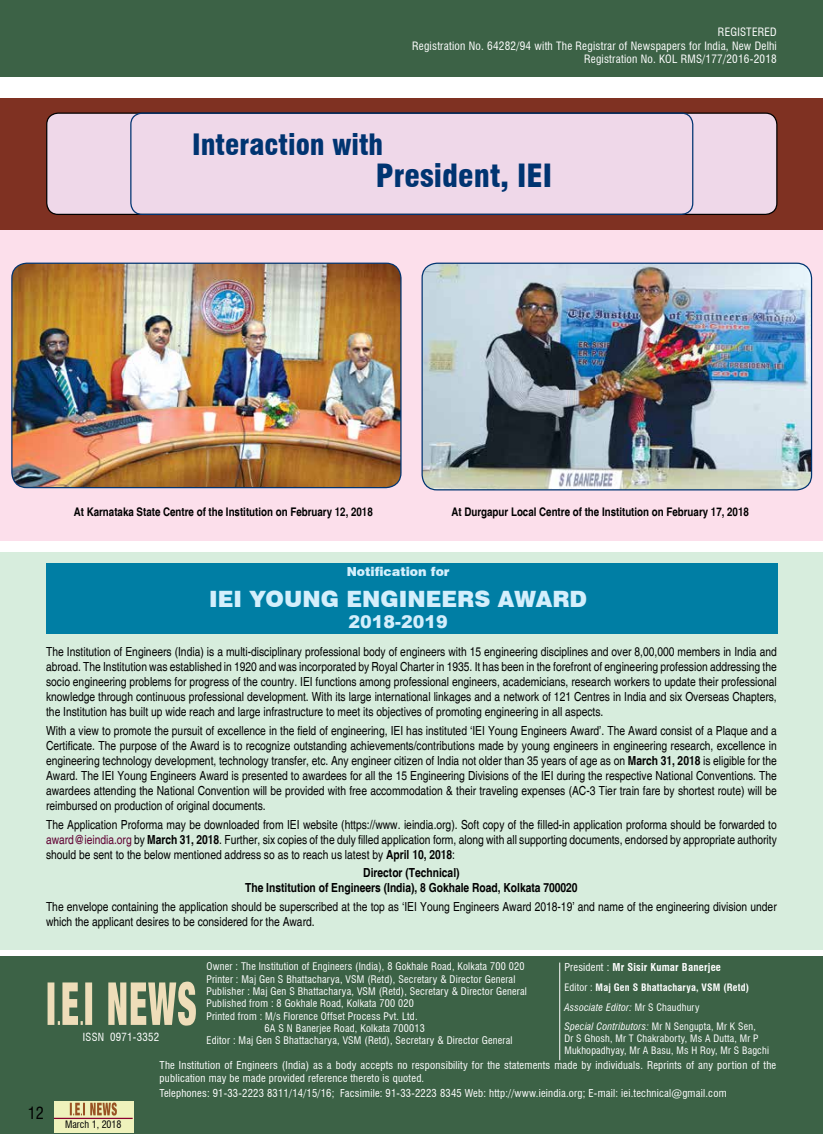
<style>
.page{position:relative;width:823px;height:1134px;background:#fff}
.page>*{position:absolute;margin:0;border:0;box-sizing:border-box;transform-origin:0 0}
.t1{font:900 condensed 31.25px "Swiss 721 BT";color:#003471}
.t2{font:900 condensed 28.75px "Swiss 721 BT";color:#003471}
.t3{font:900 22.5px "Swiss 721 BT";color:#d4effc}
.t4{font:900 17.5px "Arial";color:#d4effc}
.t5{font:condensed 16.25px "Swiss 721 BT";color:#000}
.t6{font:condensed 12.5px/15px "Helvetica";color:#000;text-align:justify}
.t7{font:700 condensed 12.5px/15px "Helvetica";color:#000;text-align:center}
.t8{font:900 12.5px "Swiss 721 BT";color:#d4effc}
.t9{font:700 condensed 11.88px "Helvetica";color:#000}
.t10{font:condensed 11.25px/13.5px "Swiss 721 BT";letter-spacing:.02em;color:#fff;text-align:right}
.t11{font:condensed 11px "Swiss 721 BT";letter-spacing:.02em;color:#fff}
.t12{font:condensed 10.62px/12.8px "Swiss 721 BT";letter-spacing:.02em;color:#fff}
.t13{font:700 condensed 10.62px "Swiss 721 BT";letter-spacing:.02em;color:#fff}
.t14{font:condensed 10.25px "Swiss 721 BT";letter-spacing:.02em;color:#fff}
.t15{font:condensed 10px/12px "Swiss 721 BT";letter-spacing:.02em;color:#fff}
.t16{font:italic condensed 10px/19.1px "Swiss 721 BT";letter-spacing:.02em;color:#fff}
.t17{font:700 condensed 10px "Swiss 721 BT";letter-spacing:.02em;color:#fff}
.t18{font:condensed 10px "Swiss 721 BT";color:#000}
.s1{font-weight:700}
.s2{color:#600032}
.s3{font-weight:400}
.s4{font-style:normal}
</style>
<div class="page">
<div style="left:0;top:0;width:822px;height:76px;background:#3c6246"></div>
<div style="left:0;top:957px;width:822px;height:177px;background:#3c6246"></div>
<hr style="left:559px;top:962px;width:1px;height:98px;background:#fff">
<svg style="left:48px;top:981px;width:148px;height:45px"></svg>
<div style="left:0;top:552px;width:822px;height:398px;background:#d7eddd"></div>
<div style="left:46px;top:563px;width:731px;height:71px;background:#007ea4"></div>
<div style="left:54px;top:1101px;width:80px;height:32px;background:#eff2bc"></div>
<svg style="left:70px;top:1102px;width:47px;height:13px"></svg>
<hr style="left:54px;top:1118px;width:79px;height:1px;background:#8b0030">
<div style="left:0;top:99px;width:822px;height:442px;background:#fcdfeb"></div>
<div style="left:0;top:99px;width:822px;height:131px;background:#7f3122"></div>
<img style="left:12px;top:263px;width:388px;height:225px">
<div style="left:11px;top:263px;width:390px;height:225px;border:1px solid #003471;border-radius:15px"></div>
<img style="left:423px;top:263px;width:388px;height:227px">
<div style="left:421px;top:263px;width:390px;height:227px;border:1px solid #003471;border-radius:15px"></div>
<div style="left:47px;top:113px;width:729px;height:101px;background:#efd8e9;border-radius:11px"></div>
<div style="left:130px;top:112px;width:563px;height:103px;border:1px solid #003471;border-radius:11px"></div>
<h2 class="t2" style="left:192px;top:127px;width:192px">Interaction with</h2>
<p class="t10" style="left:412px;top:25px;width:366px">REGISTERED<br>Registration No. 64282/94 with The Registrar of Newspapers for India, New Delhi<br>Registration No. KOL RMS/177/2016-2018</p>
<h1 class="t1" style="left:376px;top:157px;width:177px">President, IEI</h1>
<p class="t9" style="left:74px;top:504px;width:300px">At Karnataka State Centre of the Institution on February 12, 2018</p>
<p class="t9" style="left:451px;top:504px;width:299px">At Durgapur Local Centre of the Institution on February 17, 2018</p>
<p class="t8" style="left:346px;top:564px;width:104px">Notification for</p>
<h3 class="t3" style="left:209px;top:585px;width:379px">IEI YOUNG ENGINEERS AWARD</h3>
<h3 class="t4" style="left:348px;top:609px;width:101px">2018-2019</h3>
<p class="t6" style="left:46px;top:645px;width:731px">The Institution of Engineers (India) is a multi-disciplinary professional body of engineers with 15 engineering disciplines and over 8,00,000 members in India and abroad. The Institution was established in 1920 and was incorporated by Royal Charter in 1935. It has been in the forefront of engineering profession addressing the socio engineering problems for progress of the country. IEI functions among professional engineers, academicians, research workers to update their professional knowledge through continuous professional development. With its large international linkages and a network of 121 Centres in India and six Overseas Chapters, the Institution has built up wide reach and large infrastructure to meet its objectives of promoting engineering in all aspects.</p>
<p class="t6" style="left:46px;top:723px;width:731px">With a view to promote the pursuit of excellence in the field of engineering, IEI has instituted ‘IEI Young Engineers Award’. The Award consist of a Plaque and a Certificate. The purpose of the Award is to recognize outstanding achievements/contributions made by young engineers in engineering research, excellence in engineering technology development, technology transfer, etc. Any engineer citizen of India not older than 35 years of age as on <span class="s1">March 31, 2018</span> is eligible for the Award. The IEI Young Engineers Award is presented to awardees for all the 15 Engineering Divisions of the IEI during the respective National Conventions. The awardees attending the National Convention will be provided with free accommodation &amp; their traveling expenses (AC-3 Tier train fare by shortest route) will be reimbursed on production of original documents.</p>
<p class="t6" style="left:46px;top:817px;width:731px">The Application Proforma may be downloaded from IEI website (https://www. ieindia.org). Soft copy of the filled-in application proforma should be forwarded to <span class="s2">award@ieindia.org</span> by <span class="s1">March 31, 2018</span>. Further, six copies of the duly filled application form, along with all supporting documents, endorsed by appropriate authority should be sent to the below mentioned address so as to reach us latest by <span class="s1">April 10, 2018</span>:</p>
<p class="t7" style="left:245px;top:865px;width:334px">Director (Technical)<br>The Institution of Engineers (India), 8 Gokhale Road, Kolkata 700020</p>
<p class="t6" style="left:46px;top:899px;width:731px">The envelope containing the application should be superscribed at the top as ‘IEI Young Engineers Award 2018-19’ and name of the engineering division under which the applicant desires to be considered for the Award.</p>
<p class="t11" style="left:83px;top:1030px;width:78px">ISSN 0971-3352</p>
<p class="t14" style="left:206px;top:960px;width:319px">Owner : The Institution of Engineers (India), 8 Gokhale Road, Kolkata 700 020</p>
<p class="t14" style="left:206px;top:973px;width:310px">Printer : Maj Gen S Bhattacharya, VSM (Retd), Secretary &amp; Director General</p>
<p class="t14" style="left:206px;top:985px;width:321px">Publisher : Maj Gen S Bhattacharya, VSM (Retd), Secretary &amp; Director General</p>
<p class="t14" style="left:206px;top:997px;width:208px">Published from : 8 Gokhale Road, Kolkata 700 020</p>
<p class="t14" style="left:206px;top:1010px;width:212px">Printed from : M/s Florence Offset Process Pvt. Ltd.</p>
<p class="t14" style="left:264px;top:1022px;width:161px">6A S N Banerjee Road, Kolkata 700013</p>
<p class="t14" style="left:206px;top:1034px;width:307px">Editor : Maj Gen S Bhattacharya, VSM (Retd), Secretary &amp; Director General</p>
<p class="t13" style="left:564px;top:960px;width:158px"><span class="s3">President :</span> Mr Sisir Kumar Banerjee</p>
<p class="t17" style="left:564px;top:982px;width:186px"><span class="s3">Editor :</span> Maj Gen S Bhattacharya, VSM (Retd)</p>
<p class="t16" style="left:564px;top:998px;width:193px">Associate Editor: <span class="s4">Mr S Chaudhury<br></span>Special Contributors: <span class="s4">Mr N Sengupta, Mr K Sen,</span></p>
<p class="t15" style="left:564px;top:1032px;width:206px">Dr S Ghosh, Mr T Chakraborty, Ms A Dutta, Mr P<br>Mukhopadhyay, Mr A Basu, Ms H Roy, Mr S Bagchi</p>
<h3 class="t5" style="left:28px;top:1103px;width:18px">12</h3>
<p class="t18" style="left:65px;top:1119px;width:58px">March 1, 2018</p>
<p class="t12" style="left:159px;top:1059px;width:617px">The Institution of Engineers (India) as a body accepts no responsibility for the statements made by individuals. Reprints of any portion of the publication may be made provided reference thereto is quoted.</p>
<p class="t12" style="left:159px;top:1086px;width:568px">Telephones: 91-33-2223 8311/14/15/16; Facsimile: 91-33-2223 8345 Web: http://www.ieindia.org; E-mail: iei.technical@gmail.com</p>
</div>
